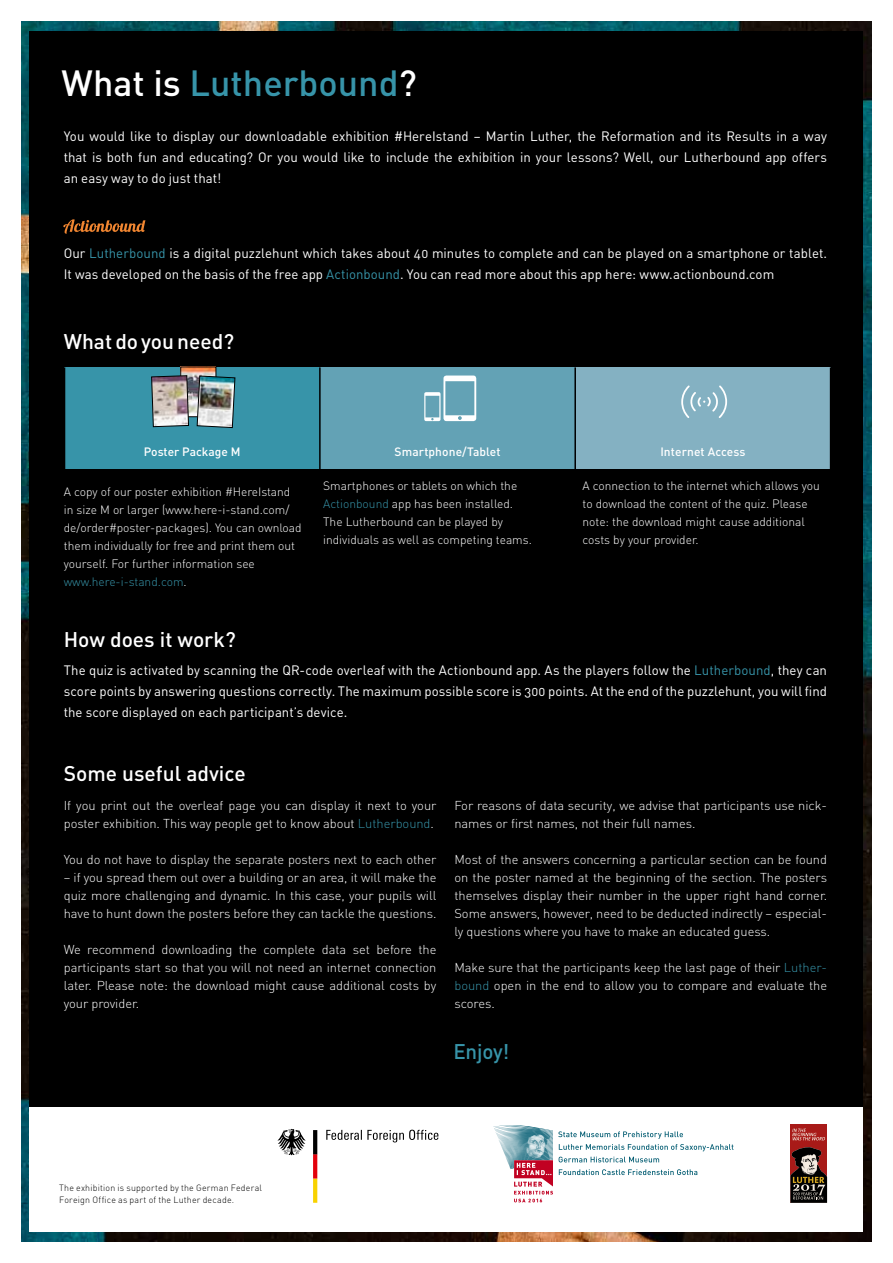
<style>
.page{position:relative;width:893px;height:1263px;background:#fff}
.page>*{position:absolute;margin:0;border:0;box-sizing:border-box;transform-origin:0 0}
.t1{font:500 36px "DIN";color:#3794a9}
.t2{font:500 21px "DIN";color:#fff}
.t3{font:500 21px "DIN";letter-spacing:-.01em;color:#3794a9}
.t4{font:13.5px/21px "DIN Regular Alternate";letter-spacing:.005em;color:#fff;text-align:justify}
.t5{font:12.75px/18px "DIN Light Alternate";letter-spacing:-.005em;color:#fff;text-align:justify}
.t6{font:12px/18px "DIN Light Alternate";color:#fff}
.t7{font:500 12px "DIN";letter-spacing:.01em;color:#fff}
.t8{font:9px/12px "DIN Light Alternate";letter-spacing:.025em;color:#000}
.s1{color:#fff}
.s2{color:#3794a9}
</style>
<div class="page">
<img style="left:21px;top:21px;width:851px;height:1221px">
<div style="left:30px;top:1106px;width:833px;height:125px;background:#fff"></div>
<div style="left:30px;top:31px;width:833px;height:1075px;background:#000"></div>
<svg style="left:277px;top:1129px;width:29px;height:26px"></svg>
<svg style="left:313px;top:1130px;width:4px;height:73px"></svg>
<svg style="left:326px;top:1130px;width:112px;height:12px"></svg>
<svg style="left:493px;top:1125px;width:240px;height:77px"></svg>
<div style="left:790px;top:1124px;width:37px;height:79px;background:#a81a18"></div>
<svg style="left:790px;top:1147px;width:37px;height:56px"></svg>
<svg style="left:792px;top:1128px;width:33px;height:12px"></svg>
<div style="left:65px;top:367px;width:255px;height:102px;background:#3794a9"></div>
<div style="left:320px;top:367px;width:255px;height:102px;background:#63a2b5"></div>
<div style="left:575px;top:367px;width:256px;height:102px;background:#84b1c2"></div>
<hr style="left:319px;top:367px;width:2px;height:102px;background:#000">
<hr style="left:574px;top:367px;width:2px;height:102px;background:#000">
<hr style="left:830px;top:367px;width:1px;height:102px;background:#000">
<svg style="left:681px;top:385px;width:46px;height:33px"></svg>
<svg style="left:424px;top:375px;width:52px;height:46px"></svg>
<img style="left:183px;top:369px;width:31px;height:46px">
<img style="left:197px;top:376px;width:38px;height:52px">
<svg style="left:151px;top:375px;width:38px;height:52px;background:#ada4a2"></svg>
<svg style="left:63px;top:219px;width:82px;height:15px"></svg>
<h1 class="t1" style="left:62px;top:60px;width:357px"><span class="s1">What is</span> Lutherbound<span class="s1">?</span></h1>
<p class="t4" style="left:64px;top:125px;width:765px">You would like to display our downloadable exhibition #HereIstand – Martin Luther, the Reformation and its Results in a way that is both fun and educating? Or you would like to include the exhibition in your lessons? Well, our Lutherbound app offers an easy way to do just that!</p>
<p class="t4" style="left:64px;top:243px;width:765px">Our <span class="s2">Lutherbound</span> is a digital puzzlehunt which takes about 40 minutes to complete and can be played on a smartphone or tablet.<br>It was developed on the basis of the free app <span class="s2">Actionbound</span>. You can read more about this app here: www.actionbound.com</p>
<h2 class="t2" style="left:64px;top:328px;width:172px">What do you need?</h2>
<p class="t7" style="left:144px;top:444px;width:98px">Poster Package M</p>
<p class="t7" style="left:395px;top:444px;width:107px">Smartphone/Tablet</p>
<p class="t7" style="left:660px;top:444px;width:87px">Internet Access</p>
<p class="t6" style="left:64px;top:483px;width:239px">A copy of our poster exhibition #HereIstand in size M or larger (www.here-i-stand.com/ de/order#poster- packages). You can ownload them individually for free and print them out yourself. For further information see <span class="s2">www.here-i-stand.com</span>.</p>
<p class="t6" style="left:323px;top:477px;width:210px">Smartphones or tablets on which the <span class="s2">Actionbound</span> app has been installed.<br>The Lutherbound can be played by individuals as well as competing teams.</p>
<p class="t6" style="left:583px;top:477px;width:239px">A connection to the internet which allows you to download the content of the quiz. Please note: the download might cause additional costs by your provider.</p>
<h2 class="t2" style="left:64px;top:625px;width:173px">How does it work?</h2>
<p class="t4" style="left:64px;top:659px;width:765px">The quiz is activated by scanning the QR-code overleaf with the Actionbound app. As the players follow the <span class="s2">Lutherbound</span>, they can score points by answering questions correctly. The maximum possible score is 300 points. At the end of the puzzlehunt, you will find the score displayed on each participant’s device.</p>
<h2 class="t2" style="left:64px;top:760px;width:183px">Some useful advice</h2>
<p class="t5" style="left:64px;top:796px;width:374px">If you print out the overleaf page you can display it next to your poster exhibition. This way people get to know about <span class="s2">Lutherbound</span>.</p>
<p class="t5" style="left:64px;top:850px;width:374px">You do not have to display the separate posters next to each other</p>
<p class="t5" style="left:64px;top:868px;width:374px">– if you spread them out over a building or an area, it will make the quiz more challenging and dynamic. In this case, your pupils will have to hunt down the posters before they can tackle the questions.</p>
<p class="t5" style="left:64px;top:940px;width:374px">We recommend downloading the complete data set before the participants start so that you will not need an internet connection later. Please note: the download might cause additional costs by your provider.</p>
<p class="t5" style="left:454px;top:796px;width:374px">For reasons of data security, we advise that participants use nick&shy;names or first names, not their full names.</p>
<p class="t5" style="left:454px;top:850px;width:374px">Most of the answers concerning a particular section can be found on the poster named at the beginning of the section. The posters themselves display their number in the upper right hand corner.<br>Some answers, however, need to be deducted indirectly – especial&shy;ly questions where you have to make an educated guess.</p>
<p class="t5" style="left:454px;top:958px;width:374px">Make sure that the participants keep the last page of their <span class="s2">Luther&shy;bound</span> open in the end to allow you to compare and evaluate the scores.</p>
<h2 class="t3" style="left:453px;top:1037px;width:58px">Enjoy!</h2>
<p class="t8" style="left:59px;top:1181px;width:205px">The exhibition is supported by the German Federal<br>Foreign Office as part of the Luther decade.</p>
</div>
